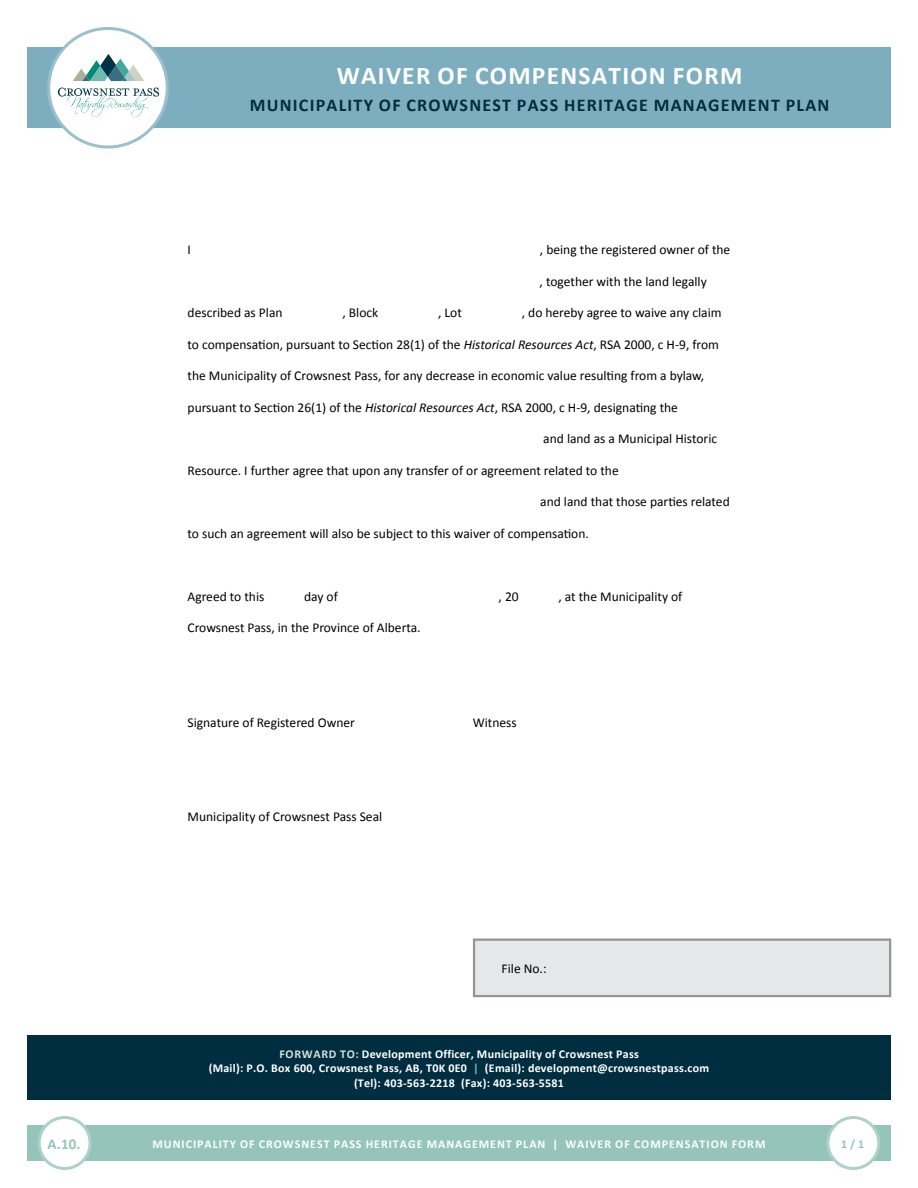
<style>
.page{position:relative;width:918px;height:1188px;background:#fff}
.page>*{position:absolute;margin:0;border:0;box-sizing:border-box;transform-origin:0 0}
.t1{font:700 25.5px "Calibri";letter-spacing:.05em;color:#fff}
.t2{font:700 18px "Calibri";letter-spacing:.07em;color:#002d3f}
.t3{font:700 15px "Calibri";color:#94c4ba}
.t4{font:13.5px "Calibri";color:#000}
.t5{font:700 12px/14.4px "Calibri";letter-spacing:.02em;color:#fff;text-align:center}
.t6{font:700 12px "Calibri";letter-spacing:.08em;color:#fff}
.t7{font:700 12px "Calibri";color:#94c4ba}
.s1{font-style:italic}
.s2{color:#d0e3dd}
.s3{color:#7daec0}
</style>
<div class="page">
<div style="left:27px;top:47px;width:863px;height:81px;background:#7daec0"></div>
<div style="left:49px;top:28px;width:118px;height:119px;background:#fff;border-radius:50%"></div>
<div style="left:47px;top:27px;width:122px;height:121px;border:3px solid #9ac0ce;border-radius:50%"></div>
<div style="left:27px;top:1125px;width:864px;height:36px;background:#94c4ba"></div>
<div style="left:828px;top:1118px;width:51px;height:50px;background:#fff;border-radius:50%"></div>
<div style="left:826px;top:1116px;width:54px;height:54px;border:3px solid #add1c8;border-radius:50%"></div>
<div style="left:27px;top:1035px;width:864px;height:65px;background:#002d3f"></div>
<div style="left:473px;top:939px;width:418px;height:58px;background:#e6e7e8;border:2px solid #939598"></div>
<svg style="left:73px;top:54px;width:71px;height:27px"></svg>
<svg style="left:58px;top:88px;width:101px;height:29px"></svg>
<div style="left:39px;top:1118px;width:51px;height:50px;background:#fff;border-radius:50%"></div>
<div style="left:38px;top:1116px;width:54px;height:54px;border:3px solid #add1c8;border-radius:50%"></div>
<p class="t3" style="left:47px;top:1134px;width:35px">A.10.</p>
<h1 class="t1" style="left:337px;top:59px;width:407px">WAIVER OF COMPENSATION FORM</h1>
<h2 class="t2" style="left:250px;top:93px;width:581px">MUNICIPALITY OF CROWSNEST PASS HERITAGE MANAGEMENT PLAN</h2>
<p class="t4" style="left:188px;top:241px;width:5px">I</p>
<p class="t4" style="left:540px;top:241px;width:192px">, being the registered owner of the</p>
<p class="t4" style="left:540px;top:273px;width:169px">, together with the land legally</p>
<p class="t4" style="left:188px;top:304px;width:96px">described as Plan</p>
<p class="t4" style="left:342px;top:304px;width:37px">, Block</p>
<p class="t4" style="left:438px;top:304px;width:25px">, Lot</p>
<p class="t4" style="left:522px;top:304px;width:201px">, do hereby agree to waive any claim</p>
<p class="t4" style="left:188px;top:336px;width:533px">to compensation, pursuant to Section 28(1) of the <span class="s1">Historical Resources Act</span>, RSA 2000, c H-9, from</p>
<p class="t4" style="left:188px;top:367px;width:518px">the Municipality of Crowsnest Pass, for any decrease in economic value resulting from a bylaw,</p>
<p class="t4" style="left:188px;top:399px;width:492px">pursuant to Section 26(1) of the <span class="s1">Historical Resources Act</span>, RSA 2000, c H-9, designating the</p>
<p class="t4" style="left:543px;top:430px;width:175px">and land as a Municipal Historic</p>
<p class="t4" style="left:188px;top:462px;width:433px">Resource. I further agree that upon any transfer of or agreement related to the</p>
<p class="t4" style="left:540px;top:493px;width:191px">and land that those parties related</p>
<p class="t4" style="left:188px;top:525px;width:403px">to such an agreement will also be subject to this waiver of compensation.</p>
<p class="t4" style="left:188px;top:588px;width:78px">Agreed to this</p>
<p class="t4" style="left:304px;top:588px;width:35px">day of</p>
<p class="t4" style="left:499px;top:588px;width:22px">, 20</p>
<p class="t4" style="left:558px;top:588px;width:125px">, at the Municipality of</p>
<p class="t4" style="left:188px;top:619px;width:235px">Crowsnest Pass, in the Province of Alberta.</p>
<p class="t4" style="left:188px;top:714px;width:169px">Signature of Registered Owner</p>
<p class="t4" style="left:473px;top:714px;width:45px">Witness</p>
<p class="t4" style="left:188px;top:808px;width:196px">Municipality of Crowsnest Pass Seal</p>
<p class="t4" style="left:502px;top:960px;width:47px">File No.:</p>
<p class="t5" style="left:209px;top:1047px;width:502px"><span class="s2">FORWARD TO:</span> Development Officer, Municipality of Crowsnest Pass<br>(Mail): P.O. Box 600, Crowsnest Pass, AB, T0K 0E0 <span class="s3">|</span> (Email): development@crowsnestpass.com (Tel): 403-563-2218 (Fax): 403-563-5581</p>
<p class="t6" style="left:153px;top:1136px;width:614px">MUNICIPALITY OF CROWSNEST PASS HERITAGE MANAGEMENT PLAN | WAIVER OF COMPENSATION FORM</p>
<p class="t7" style="left:841px;top:1136px;width:25px">1 / 1</p>
</div>
